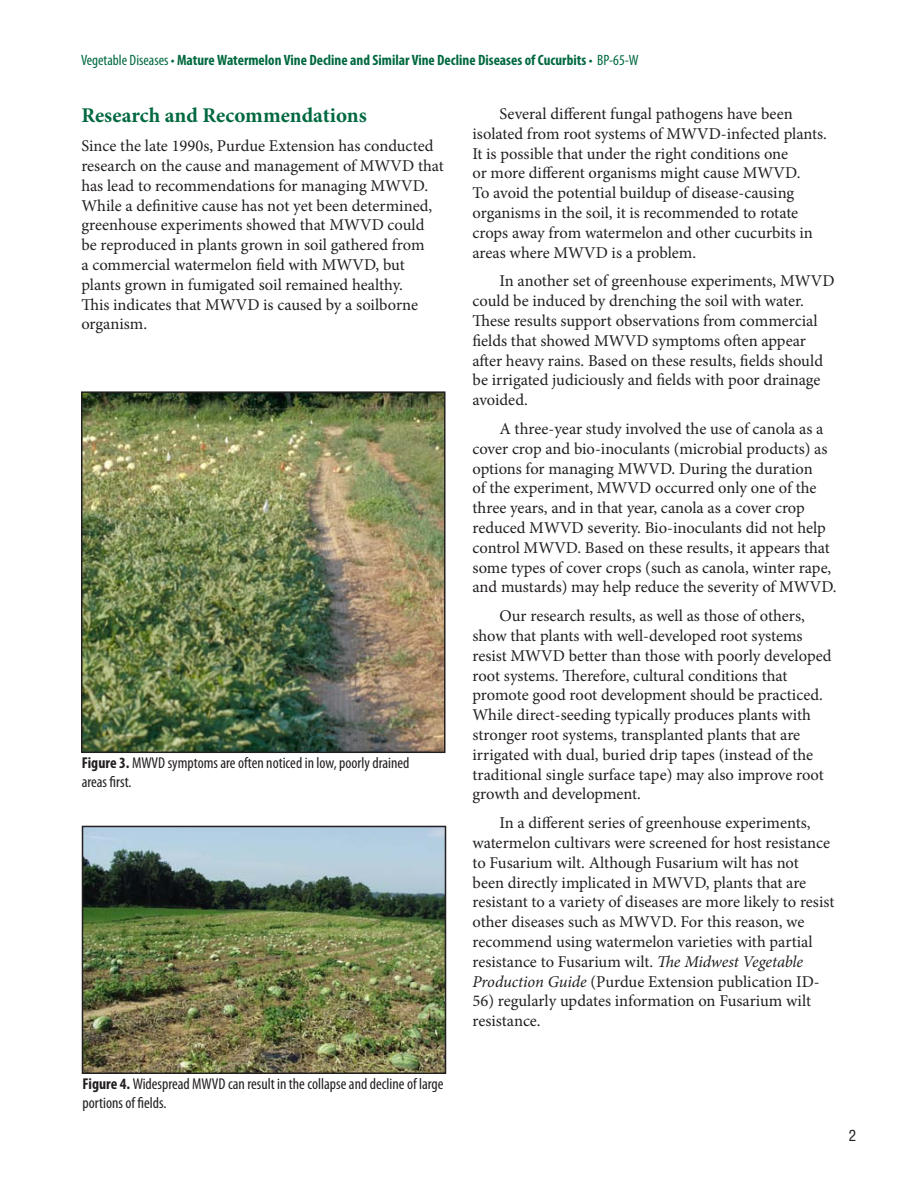
<style>
.page{position:relative;width:918px;height:1188px;background:#fff}
.page>*{position:absolute;margin:0;border:0;box-sizing:border-box;transform-origin:0 0}
.t1{font:700 21px "Minion Pro";color:#00693f}
.t2{font:16.5px/19.8px "Minion Pro";color:#231f20}
.t3{font:condensed 15.75px/18.9px "Myriad Pro";color:#231f20}
.t4{font:700 condensed 15px "Myriad Pro";color:#00693f}
.t5{font:condensed 15px "Helvetica";color:#231f20}
.s1{font-weight:400}
.s2{font-style:italic}
.s3{font-weight:700}
</style>
<div class="page">
<img style="left:84px;top:394px;width:359px;height:356px">
<div style="left:81px;top:391px;width:365px;height:362px;border:2px solid #231f20"></div>
<img style="left:85px;top:829px;width:358px;height:242px">
<div style="left:82px;top:826px;width:364px;height:248px;border:2px solid #231f20"></div>
<p class="t4" style="left:81px;top:51px;width:559px"><span class="s1">Vegetable Diseases •</span> Mature Watermelon Vine Decline and Similar Vine Decline Diseases of Cucurbits <span class="s1">• BP-65-W</span></p>
<p class="t2" style="left:472px;top:104px;width:356px;text-indent:27px">Several different fungal pathogens have been isolated from root systems of MWVD-infected plants.<br>It is possible that under the right conditions one<br>or more different organisms might cause MWVD.<br>To avoid the potential buildup of disease-causing organisms in the soil, it is recommended to rotate crops away from watermelon and other cucurbits in areas where MWVD is a problem.</p>
<p class="t2" style="left:472px;top:271px;width:364px;text-indent:27px">In another set of greenhouse experiments, MWVD could be induced by drenching the soil with water.<br>These results support observations from commercial fields that showed MWVD symptoms often appear after heavy rains. Based on these results, fields should be irrigated judiciously and fields with poor drainage avoided.</p>
<p class="t2" style="left:472px;top:419px;width:366px;text-indent:27px">A three-year study involved the use of canola as a cover crop and bio-inoculants (microbial products) as options for managing MWVD. During the duration<br>of the experiment, MWVD occurred only one of the three years, and in that year, canola as a cover crop reduced MWVD severity. Bio-inoculants did not help control MWVD. Based on these results, it appears that some types of cover crops (such as canola, winter rape, and mustards) may help reduce the severity of MWVD.</p>
<p class="t2" style="left:472px;top:606px;width:361px;text-indent:27px">Our research results, as well as those of others, show that plants with well-developed root systems resist MWVD better than those with poorly developed root systems. Therefore, cultural conditions that promote good root development should be practiced.<br>While direct-seeding typically produces plants with stronger root systems, transplanted plants that are irrigated with dual, buried drip tapes (instead of the traditional single surface tape) may also improve root growth and development.</p>
<p class="t2" style="left:472px;top:813px;width:363px;text-indent:27px">In a different series of greenhouse experiments, watermelon cultivars were screened for host resistance to Fusarium wilt. Although Fusarium wilt has not been directly implicated in MWVD, plants that are resistant to a variety of diseases are more likely to resist other diseases such as MWVD. For this reason, we recommend using watermelon varieties with partial resistance to Fusarium wilt. <span class="s2">The Midwest Vegetable Production Guide</span> (Purdue Extension publication ID-</p>
<p class="t2" style="left:472px;top:991px;width:340px">56) regularly updates information on Fusarium wilt resistance.</p>
<p class="t1" style="left:81px;top:101px;width:287px">Research and Recommendations</p>
<p class="t2" style="left:81px;top:136px;width:364px">Since the late 1990s, Purdue Extension has conducted research on the cause and management of MWVD that has lead to recommendations for managing MWVD.<br>While a definitive cause has not yet been determined, greenhouse experiments showed that MWVD could be reproduced in plants grown in soil gathered from<br>a commercial watermelon field with MWVD, but plants grown in fumigated soil remained healthy.<br>This indicates that MWVD is caused by a soilborne organism.</p>
<p class="t3" style="left:82px;top:754px;width:329px"><span class="s3">Figure 3.</span> MWVD symptoms are often noticed in low, poorly drained areas first.</p>
<p class="t3" style="left:82px;top:1075px;width:363px"><span class="s3">Figure 4.</span> Widespread MWVD can result in the collapse and decline of large portions of fields.</p>
<p class="t5" style="left:849px;top:1126px;width:9px">2</p>
</div>
